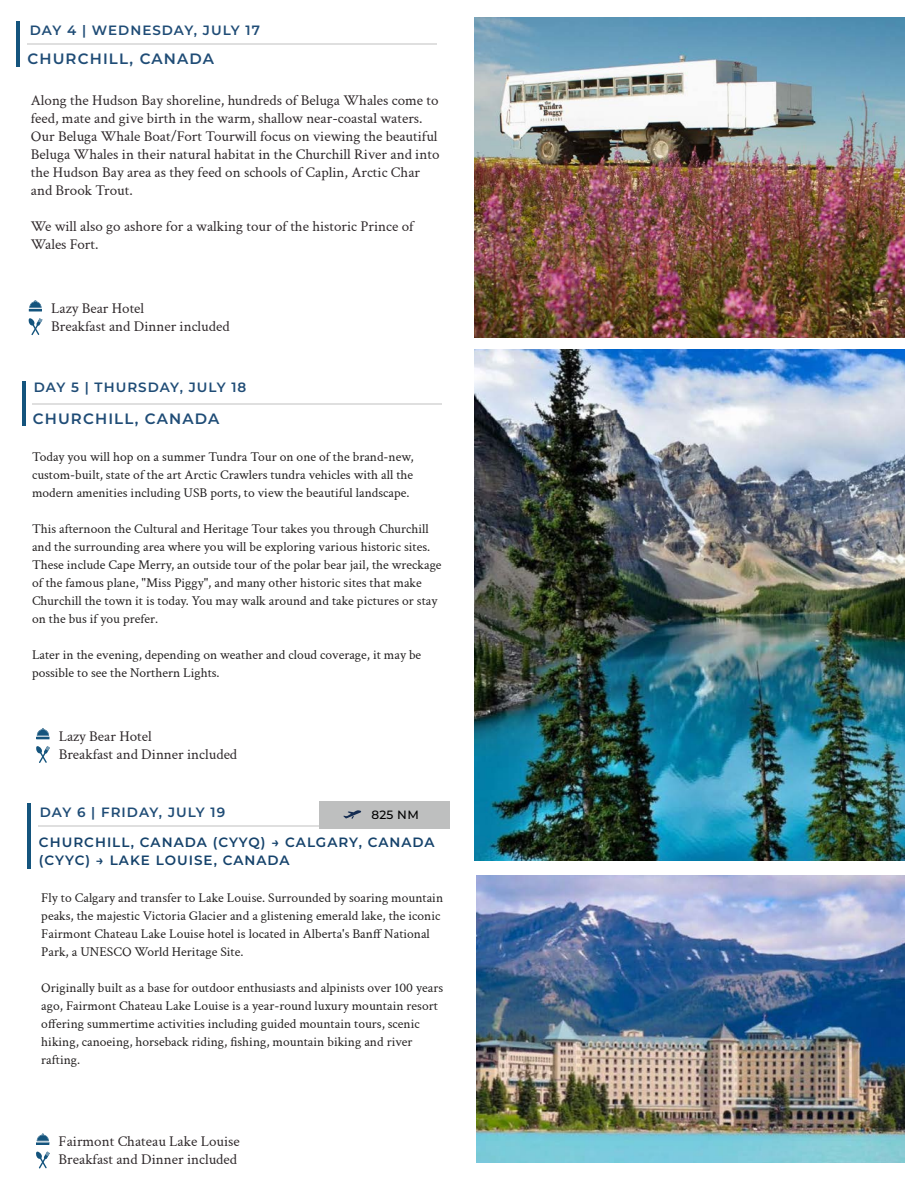
<style>
.page{position:relative;width:918px;height:1188px;background:#fff}
.page>*{position:absolute;margin:0;border:0;box-sizing:border-box;transform-origin:0 0}
.t1{font:15px/18px "Crimson Text";color:#2f292b}
.t2{font:600 15px "Montserrat";letter-spacing:.075em;color:#1f4c76}
.t3{font:13.5px/18px "Crimson Text";color:#232020}
.t4{font:600 13.5px/18px "Montserrat";letter-spacing:.075em;color:#15426b}
.t5{font:600 13.5px "Montserrat";letter-spacing:.075em;color:#1f4c76}
.t6{font:500 12px "Montserrat";color:#000}
</style>
<div class="page">
<img style="left:474px;top:18px;width:431px;height:320px">
<hr style="left:27px;top:43px;width:410px;height:1px;background:#808080">
<svg style="left:29px;top:300px;width:13px;height:11px"></svg>
<svg style="left:28px;top:318px;width:15px;height:17px"></svg>
<hr style="left:16px;top:21px;width:4px;height:45px;background:#14547d">
<hr style="left:32px;top:403px;width:410px;height:2px;background:#808080">
<hr style="left:22px;top:381px;width:4px;height:44px;background:#14547d">
<hr style="left:38px;top:825px;width:410px;height:1px;background:#808080">
<hr style="left:27px;top:803px;width:4px;height:65px;background:#14547d">
<img style="left:477px;top:875px;width:428px;height:288px">
<svg style="left:36px;top:728px;width:14px;height:11px"></svg>
<svg style="left:36px;top:746px;width:14px;height:17px"></svg>
<img style="left:474px;top:350px;width:431px;height:511px">
<svg style="left:36px;top:1133px;width:13px;height:12px"></svg>
<svg style="left:36px;top:1151px;width:14px;height:18px"></svg>
<div style="left:319px;top:801px;width:130px;height:27px;background:#bebfbf"></div>
<svg style="left:343px;top:810px;width:18px;height:9px"></svg>
<p class="t5" style="left:30px;top:21px;width:232px">DAY 4 | WEDNESDAY, JULY 17</p>
<p class="t2" style="left:27px;top:48px;width:188px">CHURCHILL, CANADA</p>
<p class="t1" style="left:31px;top:90px;width:410px">Along the Hudson Bay shoreline, hundreds of Beluga Whales come to feed, mate and give birth in the warm, shallow near-coastal waters.<br>Our Beluga Whale Boat/Fort Tourwill focus on viewing the beautiful Beluga Whales in their natural habitat in the Churchill River and into the Hudson Bay area as they feed on schools of Caplin, Arctic Char and Brook Trout.</p>
<p class="t1" style="left:31px;top:216px;width:384px">We will also go ashore for a walking tour of the historic Prince of<br>Wales Fort.</p>
<p class="t1" style="left:51px;top:299px;width:180px">Lazy Bear Hotel<br>Breakfast and Dinner included</p>
<p class="t5" style="left:34px;top:378px;width:214px">DAY 5 | THURSDAY, JULY 18</p>
<p class="t2" style="left:33px;top:408px;width:188px">CHURCHILL, CANADA</p>
<p class="t3" style="left:32px;top:447px;width:383px;text-align:justify">Today you will hop on a summer Tundra Tour on one of the brand-new, custom-built, state of the art Arctic Crawlers tundra vehicles with all the modern amenities including USB ports, to view the beautiful landscape.</p>
<p class="t3" style="left:32px;top:519px;width:411px">This afternoon the Cultural and Heritage Tour takes you through Churchill and the surrounding area where you will be exploring various historic sites.<br>These include Cape Merry, an outside tour of the polar bear jail, the wreckage of the famous plane, "Miss Piggy", and many other historic sites that make Churchill the town it is today. You may walk around and take pictures or stay on the bus if you prefer.</p>
<p class="t3" style="left:32px;top:645px;width:391px">Later in the evening, depending on weather and cloud coverage, it may be possible to see the Northern Lights.</p>
<p class="t1" style="left:59px;top:727px;width:180px">Lazy Bear Hotel<br>Breakfast and Dinner included</p>
<p class="t5" style="left:40px;top:802px;width:187px">DAY 6 | FRIDAY, JULY 19</p>
<p class="t6" style="left:371px;top:806px;width:49px">825 NM</p>
<p class="t4" style="left:39px;top:833px;width:397px">CHURCHILL, CANADA (CYYQ) → CALGARY, CANADA (CYYC) → LAKE LOUISE, CANADA</p>
<p class="t3" style="left:41px;top:889px;width:403px">Fly to Calgary and transfer to Lake Louise. Surrounded by soaring mountain peaks, the majestic Victoria Glacier and a glistening emerald lake, the iconic Fairmont Chateau Lake Louise hotel is located in Alberta's Banff National Park, a UNESCO World Heritage Site.</p>
<p class="t3" style="left:41px;top:979px;width:403px">Originally built as a base for outdoor enthusiasts and alpinists over 100 years ago, Fairmont Chateau Lake Louise is a year-round luxury mountain resort offering summertime activities including guided mountain tours, scenic hiking, canoeing, horseback riding, fishing, mountain biking and river rafting.</p>
<p class="t1" style="left:59px;top:1132px;width:183px">Fairmont Chateau Lake Louise<br>Breakfast and Dinner included</p>
</div>
